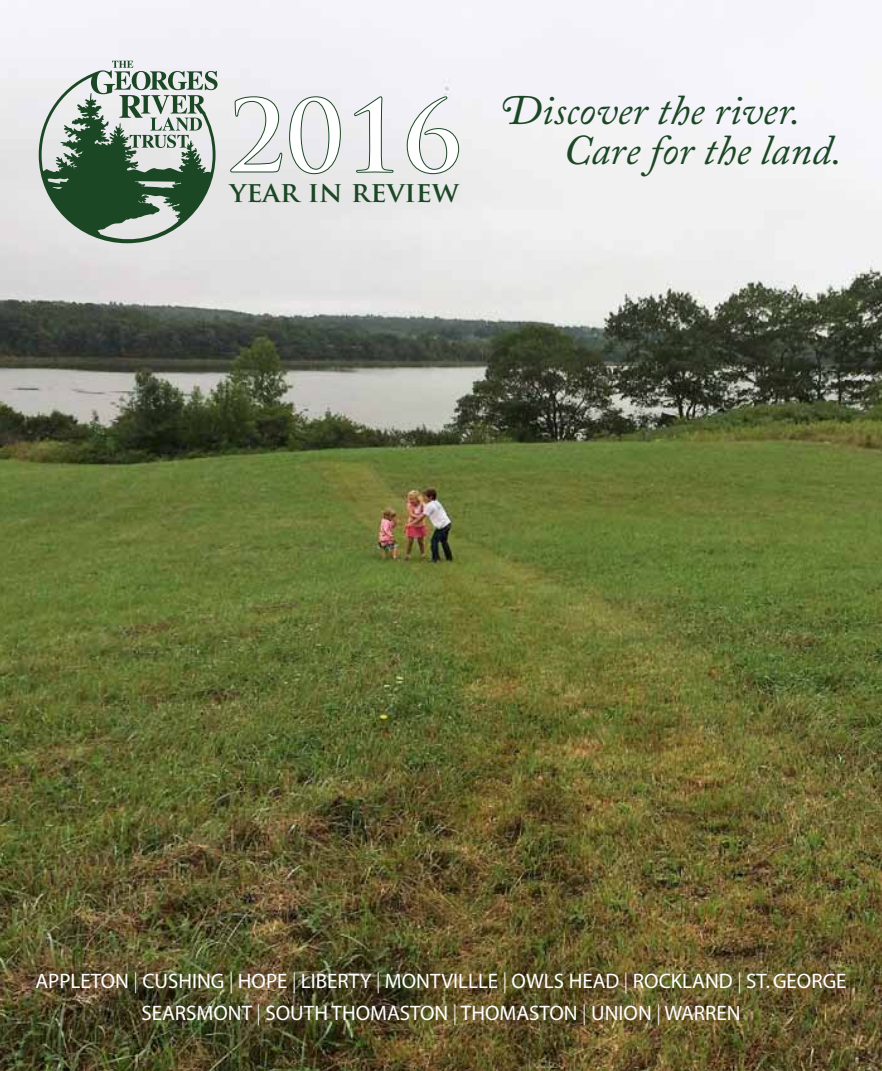
<style>
.page{position:relative;width:882px;height:1071px;background:#fff}
.page>*{position:absolute;margin:0;border:0;box-sizing:border-box;transform-origin:0 0}
.t1{font:700 98px "Trajan Pro";color:#fff}
.t2{font:italic 42px/40.2px "Adobe Caslon Pro";color:#1b4725}
.t3{font:700 28px "Trajan Pro";color:#1b4725}
.t4{font:21px/31.5px "Myriad";color:#fff;text-align:center}
.s1{font-family:"Adobe Caslon Swash"}
.s2{font-family:"Myriad Pro";font-weight:300}
</style>
<div class="page">
<img style="left:0;top:0;width:882px;height:1071px">
<svg style="left:230px;top:96px;width:53px;height:77px"></svg>
<svg style="left:289px;top:96px;width:52px;height:79px"></svg>
<svg style="left:354px;top:96px;width:40px;height:77px"></svg>
<svg style="left:406px;top:96px;width:54px;height:79px"></svg>
<svg style="left:37px;top:61px;width:181px;height:184px"></svg>
<h1 class="t1" style="left:227px;top:75px;width:237px">2016</h1>
<h3 class="t3" style="left:230px;top:174px;width:230px">YEAR IN REVIEW</h3>
<h2 class="t2" style="left:563px;top:89px;width:280px;text-indent:-63px"><span class="s1">D</span>iscover the river.<br>Care for the land.</h2>
<p class="t4" style="left:35px;top:966px;width:813px">APPLETON <span class="s2">|</span> CUSHING <span class="s2">|</span> HOPE <span class="s2">|</span> LIBERTY <span class="s2">|</span> MONTVILLLE <span class="s2">|</span> OWLS HEAD <span class="s2">|</span> ROCKLAND <span class="s2">|</span> ST. GEORGE<br>SEARSMONT <span class="s2">|</span> SOUTH THOMASTON <span class="s2">|</span> THOMASTON <span class="s2">|</span> UNION <span class="s2">|</span> WARREN</p>
</div>
